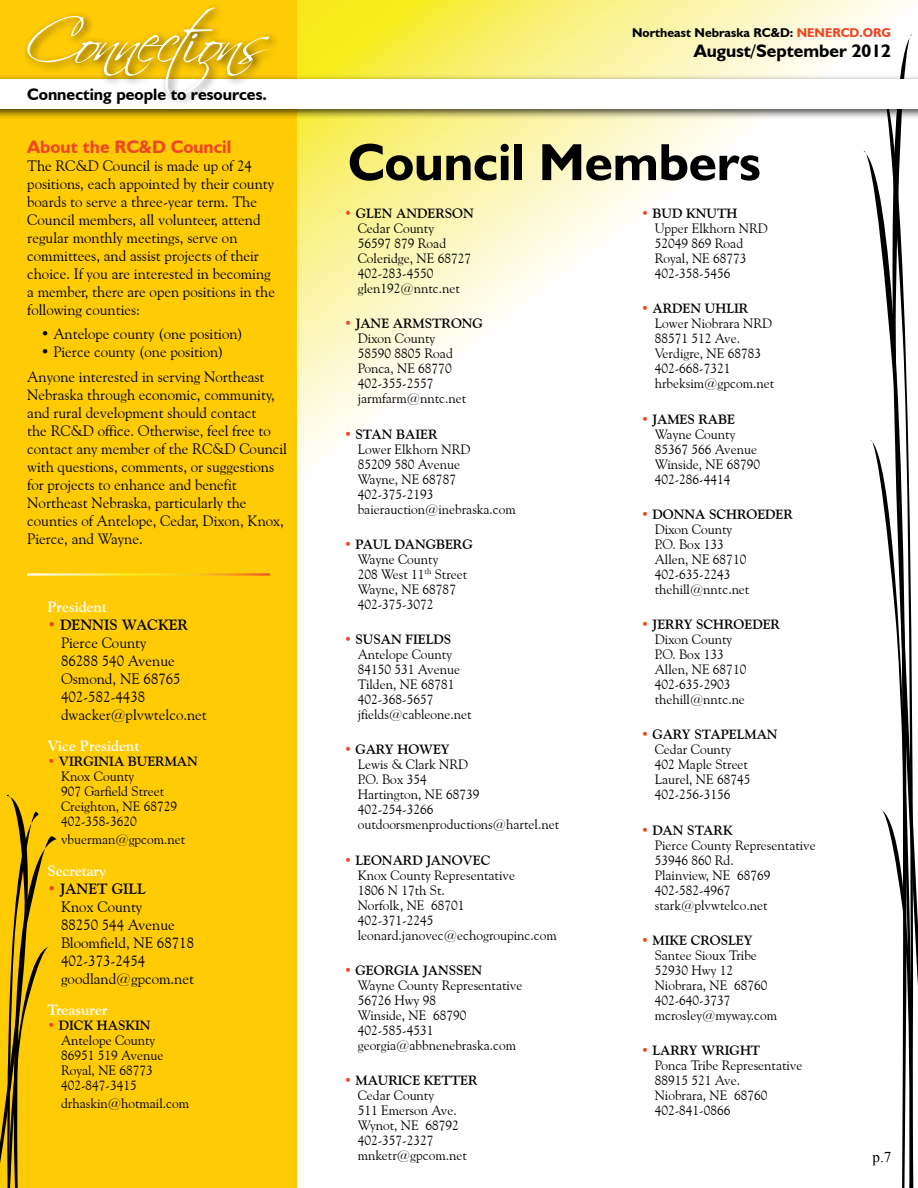
<style>
.page{position:relative;width:918px;height:1188px;background:#fff}
.page>*{position:absolute;margin:0;border:0;box-sizing:border-box;transform-origin:0 0}
.t1{font:700 52.5px "Humanist 521 BT";color:#000}
.t2{font:700 18px "Humanist 521 BT";color:#000}
.t3{font:700 18px "Humanist 521 BT";color:#ef4623}
.t4{font:700 16.5px "Humanist 521 BT";color:#000}
.t5{font:15px/18px "Goudy Old Style BT";color:#000}
.t6{font:700 15px "Goudy Old Style BT";color:#fff}
.t7{font:15px "Times New Roman";color:#000}
.t8{font:13.5px/15px "Goudy Old Style BT";color:#000}
.t9{font:700 12.75px "Humanist 521 BT";color:#000}
.s1{color:#ef4623}
.s2{font-weight:700}
</style>
<div class="page">
<svg style="left:297px;top:0;width:607px;height:466px"></svg>
<svg style="left:858px;top:21px;width:54px;height:445px"></svg>
<svg style="left:864px;top:138px;width:6px;height:328px"></svg>
<svg style="left:870px;top:70px;width:48px;height:1118px"></svg>
<div style="left:0;top:0;width:297px;height:1188px;background:#ffcb05"></div>
<svg style="left:0;top:795px;width:57px;height:393px"></svg>
<div style="left:0;top:74px;width:918px;height:46px;background:#000;opacity:.75"></div>
<div style="left:0;top:80px;width:918px;height:29px;background:#fff"></div>
<div style="left:22px;top:2px;width:257px;height:104px;background:#000;opacity:.75"></div>
<svg style="left:27px;top:8px;width:243px;height:88px"></svg>
<hr style="left:27px;top:573px;width:243px;height:3px;background:#fff">
<p class="t4" style="left:27px;top:84px;width:241px">Connecting people to resources.</p>
<h2 class="t3" style="left:27px;top:135px;width:206px">About the RC&amp;D Council</h2>
<p class="t5" style="left:27px;top:156px;width:249px">The RC&amp;D Council is made up of 24 positions, each appointed by their county boards to serve a three-year term. The Council members, all volunteer, attend regular monthly meetings, serve on committees, and assist projects of their choice. If you are interested in becoming a member, there are open positions in the following counties:</p>
<p class="t5" style="left:41px;top:325px;width:204px">• Antelope county (one position)</p>
<p class="t5" style="left:27px;top:340px;width:239px;line-height:24.8px;text-indent:14px">• Pierce county (one position)<br>Anyone interested in serving Northeast</p>
<p class="t5" style="left:27px;top:386px;width:261px">Nebraska through economic, community, and rural development should contact<br>the RC&amp;D office. Otherwise, feel free to contact any member of the RC&amp;D Council with questions, comments, or suggestions for projects to enhance and benefit Northeast Nebraska, particularly the counties of Antelope, Cedar, Dixon, Knox, Pierce, and Wayne.</p>
<p class="t6" style="left:48px;top:597px;width:61px">President</p>
<p class="t5" style="left:61px;top:615px;width:147px;text-indent:-14px"><span class="s1">•</span> <span class="s2">DENNIS WACKER<br></span>Pierce County<br>86288 540 Avenue<br>Osmond, NE 68765<br>402-582-4438 dwacker@plvwtelco.net</p>
<p class="t6" style="left:48px;top:737px;width:93px">Vice President</p>
<p class="t8" style="left:61px;top:754px;width:138px;text-indent:-14px"><span class="s1">•</span> <span class="s2">VIRGINIA BUERMAN<br></span>Knox County<br>907 Garfield Street<br>Creighton, NE 68729<br>402-358-3620</p>
<p class="t8" style="left:61px;top:832px;width:126px">vbuerman@gpcom.net</p>
<p class="t6" style="left:48px;top:861px;width:60px">Secretary</p>
<p class="t5" style="left:61px;top:879px;width:135px;text-indent:-14px"><span class="s1">•</span> <span class="s2">JANET GILL<br></span>Knox County<br>88250 544 Avenue<br>Bloomfield, NE 68718<br>402-373-2454 goodland@gpcom.net</p>
<p class="t6" style="left:48px;top:1001px;width:62px">Treasurer</p>
<p class="t8" style="left:61px;top:1018px;width:104px;text-indent:-14px"><span class="s1">•</span> <span class="s2">DICK HASKIN<br></span>Antelope County<br>86951 519 Avenue<br>Royal, NE 68773<br>402-847-3415</p>
<p class="t8" style="left:61px;top:1096px;width:130px">drhaskin@hotmail.com</p>
<p class="t9" style="left:632px;top:24px;width:260px">Northeast Nebraska RC&amp;D: <span class="s1">NENERCD.ORG</span></p>
<h2 class="t2" style="left:694px;top:40px;width:199px">August/September 2012</h2>
<h1 class="t1" style="left:348px;top:130px;width:414px">Council Members</h1>
<p class="t8" style="left:358px;top:206px;width:118px;text-indent:-14px"><span class="s1">•</span> <span class="s2">GLEN ANDERSON<br></span>Cedar County<br>56597 879 Road<br>Coleridge, NE 68727<br>402-283-4550 glen192@nntc.net</p>
<p class="t8" style="left:358px;top:316px;width:127px;text-indent:-14px"><span class="s1">•</span> <span class="s2">JANE ARMSTRONG<br></span>Dixon County<br>58590 8805 Road<br>Ponca, NE 68770<br>402-355-2557 jarmfarm@nntc.net</p>
<p class="t8" style="left:358px;top:426px;width:160px;text-indent:-14px"><span class="s1">•</span> <span class="s2">STAN BAIER<br></span>Lower Elkhorn NRD<br>85209 580 Avenue<br>Wayne, NE 68787<br>402-375-2193 baierauction@inebraska.com</p>
<p class="t8" style="left:358px;top:537px;width:117px;text-indent:-13px"><span class="s1">•</span> <span class="s2">PAUL DANGBERG<br></span>Wayne County<br>208 West 11<sup>th</sup> Street<br>Wayne, NE 68787<br>402-375-3072</p>
<p class="t8" style="left:358px;top:632px;width:115px;text-indent:-14px"><span class="s1">•</span> <span class="s2">SUSAN FIELDS<br></span>Antelope County<br>84150 531 Avenue<br>Tilden, NE 68781<br>402-368-5657 jfields@cableone.net</p>
<p class="t8" style="left:358px;top:742px;width:203px;text-indent:-14px"><span class="s1">•</span> <span class="s2">GARY HOWEY<br></span>Lewis &amp; Clark NRD<br>P.O. Box 354<br>Hartington, NE 68739<br>402-254-3266 outdoorsmenproductions@hartel.net</p>
<p class="t8" style="left:358px;top:852px;width:201px;text-indent:-14px"><span class="s1">•</span> <span class="s2">LEONARD JANOVEC<br></span>Knox County Representative<br>1806 N 17th St.<br>Norfolk, NE 68701<br>402-371-2245 leonard.janovec@echogroupinc.com</p>
<p class="t8" style="left:358px;top:963px;width:166px;text-indent:-14px"><span class="s1">•</span> <span class="s2">GEORGIA JANSSEN<br></span>Wayne County Representative<br>56726 Hwy 98<br>Winside, NE 68790<br>402-585-4531 georgia@abbnenebraska.com</p>
<p class="t8" style="left:358px;top:1073px;width:121px;text-indent:-14px"><span class="s1">•</span> <span class="s2">MAURICE KETTER<br></span>Cedar County<br>511 Emerson Ave.<br>Wynot, NE 68792<br>402-357-2327 mnketr@gpcom.net</p>
<p class="t8" style="left:655px;top:206px;width:115px;text-indent:-14px"><span class="s1">•</span> <span class="s2">BUD KNUTH<br></span>Upper Elkhorn NRD<br>52049 869 Road<br>Royal, NE 68773<br>402-358-5456</p>
<p class="t8" style="left:655px;top:301px;width:121px;text-indent:-14px"><span class="s1">•</span> <span class="s2">ARDEN UHLIR<br></span>Lower Niobrara NRD<br>88571 512 Ave.<br>Verdigre, NE 68783<br>402-668-7321 hrbeksim@gpcom.net</p>
<p class="t8" style="left:655px;top:411px;width:107px;text-indent:-14px"><span class="s1">•</span> <span class="s2">JAMES RABE<br></span>Wayne County<br>85367 566 Avenue<br>Winside, NE 68790<br>402-286-4414</p>
<p class="t8" style="left:655px;top:506px;width:140px;text-indent:-14px"><span class="s1">•</span> <span class="s2">DONNA SCHROEDER<br></span>Dixon County<br>P.O. Box 133<br>Allen, NE 68710<br>402-635-2243 thehill@nntc.net</p>
<p class="t8" style="left:655px;top:617px;width:127px;text-indent:-14px"><span class="s1">•</span> <span class="s2">JERRY SCHROEDER<br></span>Dixon County<br>P.O. Box 133<br>Allen, NE 68710<br>402-635-2903 thehill@nntc.ne</p>
<p class="t8" style="left:655px;top:727px;width:124px;text-indent:-14px"><span class="s1">•</span> <span class="s2">GARY STAPELMAN<br></span>Cedar County<br>402 Maple Street<br>Laurel, NE 68745<br>402-256-3156</p>
<p class="t8" style="left:655px;top:822px;width:163px;text-indent:-14px"><span class="s1">•</span> <span class="s2">DAN STARK<br></span>Pierce County Representative<br>53946 860 Rd.<br>Plainview, NE 68769<br>402-582-4967 stark@plvwtelco.net</p>
<p class="t8" style="left:655px;top:932px;width:124px;text-indent:-14px"><span class="s1">•</span> <span class="s2">MIKE CROSLEY<br></span>Santee Sioux Tribe<br>52930 Hwy 12<br>Niobrara, NE 68760<br>402-640-3737 mcrosley@myway.com</p>
<p class="t8" style="left:655px;top:1043px;width:149px;text-indent:-14px"><span class="s1">•</span> <span class="s2">LARRY WRIGHT<br></span>Ponca Tribe Representative<br>88915 521 Ave.<br>Niobrara, NE 68760<br>402-841-0866</p>
<p class="t7" style="left:873px;top:1147px;width:20px">p.7</p>
</div>
